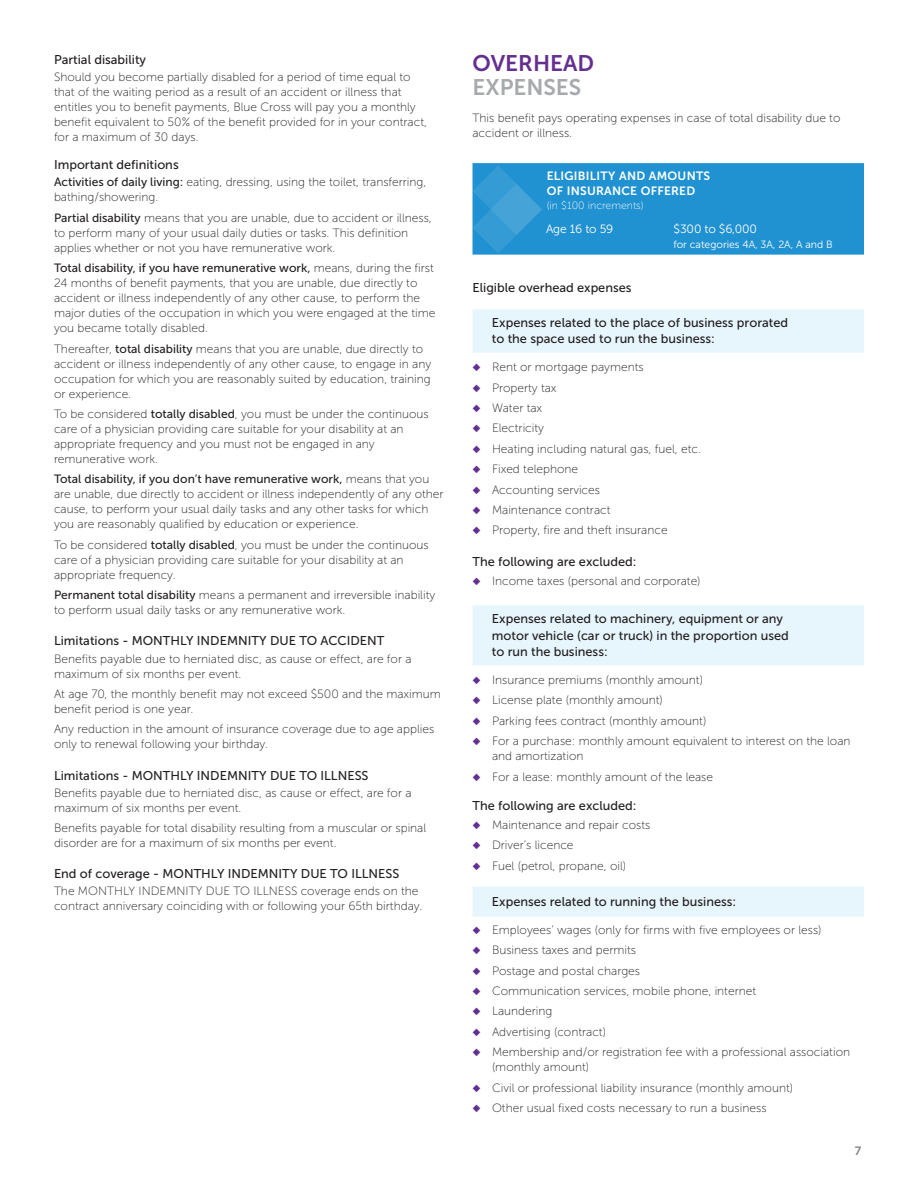
<style>
.page{position:relative;width:918px;height:1188px;background:#fff}
.page>*{position:absolute;margin:0;border:0;box-sizing:border-box;transform-origin:0 0}
.t1{font:22.5px "Museo Sans 700";color:#632f90}
.t2{font:22.5px "Museo Sans 700";color:#a7aaac}
.t3{font:12.75px/16.5px "Museo Sans 500";color:#231f20}
.t4{font:12px/15px "Museo Sans 100";color:#231f20}
.t5{font:12px "Museo Sans 500";color:#231f20}
.t6{font:12px/15px "Museo Sans 700";letter-spacing:.02em;color:#fff}
.t7{font:12px "Museo Sans 300";letter-spacing:-.01em;color:#fff}
.t8{font:12px "Museo Sans 700";color:#808285}
.t9{font:10.5px "Museo Sans 300";color:#fff}
.t10{font:10.5px "Museo Sans 100";color:#fff}
.s1{font-family:"Museo Sans 500"}
.s2{font-family:"Museo Sans 100"}
.s3{color:#632f90}
</style>
<div class="page">
<div style="left:472px;top:309px;width:392px;height:44px;background:#e6f6fc"></div>
<div style="left:472px;top:605px;width:392px;height:60px;background:#e6f6fc"></div>
<div style="left:472px;top:887px;width:392px;height:30px;background:#e6f6fc"></div>
<svg style="left:472px;top:163px;width:392px;height:92px;background:#2493d1"></svg>
<p class="t3" style="left:54px;top:51px;width:94px">Partial disability</p>
<p class="t4" style="left:54px;top:69px;width:375px">Should you become partially disabled for a period of time equal to that of the waiting period as a result of an accident or illness that entitles you to benefit payments, Blue Cross will pay you a monthly benefit equivalent to 50% of the benefit provided for in your contract, for a maximum of 30 days.</p>
<p class="t3" style="left:54px;top:157px;width:126px">Important definitions</p>
<p class="t4" style="left:54px;top:175px;width:374px"><span class="s1">Activities of daily living:</span> eating, dressing, using the toilet, transferring, bathing/showering.</p>
<p class="t4" style="left:54px;top:210px;width:379px"><span class="s1">Partial disability</span> means that you are unable, due to accident or illness, to perform many of your usual daily duties or tasks. This definition applies whether or not you have remunerative work.</p>
<p class="t5" style="left:54px;top:261px;width:381px">Total disability, if you have remunerative work, <span class="s2">means, during the first</span></p>
<p class="t4" style="left:54px;top:276px;width:383px">24 months of benefit payments, that you are unable, due directly to accident or illness independently of any other cause, to perform the major duties of the occupation in which you were engaged at the time you became totally disabled.</p>
<p class="t4" style="left:54px;top:341px;width:379px">Thereafter, <span class="s1">total disability</span> means that you are unable, due directly to accident or illness independently of any other cause, to engage in any occupation for which you are reasonably suited by education, training or experience.</p>
<p class="t4" style="left:54px;top:406px;width:376px">To be considered <span class="s1">totally disabled</span>, you must be under the continuous care of a physician providing care suitable for your disability at an appropriate frequency and you must not be engaged in any remunerative work.</p>
<p class="t5" style="left:54px;top:473px;width:377px">Total disability, if you don’t have remunerative work, <span class="s2">means that you</span></p>
<p class="t4" style="left:54px;top:487px;width:391px">are unable, due directly to accident or illness independently of any other cause, to perform your usual daily tasks and any other tasks for which you are reasonably qualified by education or experience.</p>
<p class="t4" style="left:54px;top:537px;width:376px">To be considered <span class="s1">totally disabled</span>, you must be under the continuous care of a physician providing care suitable for your disability at an appropriate frequency.</p>
<p class="t4" style="left:54px;top:588px;width:383px"><span class="s1">Permanent total disability</span> means a permanent and irreversible inability to perform usual daily tasks or any remunerative work.</p>
<p class="t3" style="left:54px;top:633px;width:332px">Limitations - MONTHLY INDEMNITY DUE TO ACCIDENT</p>
<p class="t4" style="left:54px;top:651px;width:359px">Benefits payable due to herniated disc, as cause or effect, are for a maximum of six months per event.</p>
<p class="t4" style="left:54px;top:686px;width:388px">At age 70, the monthly benefit may not exceed $500 and the maximum benefit period is one year.</p>
<p class="t4" style="left:54px;top:722px;width:382px">Any reduction in the amount of insurance coverage due to age applies only to renewal following your birthday.</p>
<p class="t3" style="left:54px;top:767px;width:316px">Limitations - MONTHLY INDEMNITY DUE TO ILLNESS</p>
<p class="t4" style="left:54px;top:785px;width:359px">Benefits payable due to herniated disc, as cause or effect, are for a maximum of six months per event.</p>
<p class="t4" style="left:54px;top:821px;width:374px">Benefits payable for total disability resulting from a muscular or spinal disorder are for a maximum of six months per event.</p>
<p class="t3" style="left:54px;top:866px;width:347px">End of coverage - MONTHLY INDEMNITY DUE TO ILLNESS</p>
<p class="t4" style="left:54px;top:884px;width:370px">The MONTHLY INDEMNITY DUE TO ILLNESS coverage ends on the contract anniversary coinciding with or following your 65th birthday.</p>
<h1 class="t1" style="left:472px;top:51px;width:123px">OVERHEAD</h1>
<h1 class="t2" style="left:472px;top:75px;width:110px">EXPENSES</h1>
<p class="t4" style="left:472px;top:111px;width:370px">This benefit pays operating expenses in case of total disability due to accident or illness.</p>
<p class="t6" style="left:547px;top:169px;width:165px">ELIGIBILITY AND AMOUNTS<br>OF INSURANCE OFFERED</p>
<p class="t10" style="left:547px;top:200px;width:99px">(in $100 increments)</p>
<p class="t7" style="left:546px;top:222px;width:69px">Age 16 to 59</p>
<p class="t7" style="left:673px;top:222px;width:85px">$300 to $6,000</p>
<p class="t9" style="left:673px;top:239px;width:161px">for categories 4A, 3A, 2A, A and B</p>
<p class="t3" style="left:472px;top:279px;width:161px">Eligible overhead expenses</p>
<p class="t3" style="left:492px;top:314px;width:298px">Expenses related to the place of business prorated to the space used to run the business:</p>
<p class="t4" style="left:473px;top:360px;width:173px"><span class="s3">◆</span> Rent or mortgage payments</p>
<p class="t4" style="left:473px;top:380px;width:86px"><span class="s3">◆</span> Property tax</p>
<p class="t4" style="left:473px;top:401px;width:71px"><span class="s3">◆</span> Water tax</p>
<p class="t4" style="left:473px;top:421px;width:73px"><span class="s3">◆</span> Electricity</p>
<p class="t4" style="left:473px;top:441px;width:230px"><span class="s3">◆</span> Heating including natural gas, fuel, etc.</p>
<p class="t4" style="left:473px;top:462px;width:107px"><span class="s3">◆</span> Fixed telephone</p>
<p class="t4" style="left:473px;top:482px;width:129px"><span class="s3">◆</span> Accounting services</p>
<p class="t4" style="left:473px;top:503px;width:140px"><span class="s3">◆</span> Maintenance contract</p>
<p class="t4" style="left:473px;top:523px;width:197px"><span class="s3">◆</span> Property, fire and theft insurance</p>
<p class="t3" style="left:472px;top:553px;width:166px">The following are excluded:</p>
<p class="t4" style="left:473px;top:574px;width:230px"><span class="s3">◆</span> Income taxes (personal and corporate)</p>
<p class="t3" style="left:492px;top:611px;width:298px">Expenses related to machinery, equipment or any motor vehicle (car or truck) in the proportion used to run the business:</p>
<p class="t4" style="left:473px;top:673px;width:232px"><span class="s3">◆</span> Insurance premiums (monthly amount)</p>
<p class="t4" style="left:473px;top:693px;width:192px"><span class="s3">◆</span> License plate (monthly amount)</p>
<p class="t4" style="left:473px;top:713px;width:235px"><span class="s3">◆</span> Parking fees contract (monthly amount)</p>
<p class="t4" style="left:492px;top:734px;width:360px;text-indent:-19px"><span class="s3">◆</span> For a purchase: monthly amount equivalent to interest on the loan and amortization</p>
<p class="t4" style="left:473px;top:769px;width:242px"><span class="s3">◆</span> For a lease: monthly amount of the lease</p>
<p class="t3" style="left:472px;top:797px;width:166px">The following are excluded:</p>
<p class="t4" style="left:473px;top:818px;width:180px"><span class="s3">◆</span> Maintenance and repair costs</p>
<p class="t4" style="left:473px;top:838px;width:103px"><span class="s3">◆</span> Driver’s licence</p>
<p class="t4" style="left:473px;top:858px;width:155px"><span class="s3">◆</span> Fuel (petrol, propane, oil)</p>
<p class="t3" style="left:492px;top:893px;width:246px">Expenses related to running the business:</p>
<p class="t4" style="left:473px;top:922px;width:351px"><span class="s3">◆</span> Employees’ wages (only for firms with five employees or less)</p>
<p class="t4" style="left:473px;top:943px;width:165px"><span class="s3">◆</span> Business taxes and permits</p>
<p class="t4" style="left:473px;top:963px;width:169px"><span class="s3">◆</span> Postage and postal charges</p>
<p class="t4" style="left:473px;top:983px;width:285px"><span class="s3">◆</span> Communication services, mobile phone, internet</p>
<p class="t4" style="left:473px;top:1004px;width:81px"><span class="s3">◆</span> Laundering</p>
<p class="t4" style="left:473px;top:1024px;width:135px"><span class="s3">◆</span> Advertising (contract)</p>
<p class="t4" style="left:492px;top:1045px;width:360px;text-indent:-19px"><span class="s3">◆</span> Membership and/or registration fee with a professional association (monthly amount)</p>
<p class="t4" style="left:473px;top:1080px;width:322px"><span class="s3">◆</span> Civil or professional liability insurance (monthly amount)</p>
<p class="t4" style="left:473px;top:1100px;width:296px"><span class="s3">◆</span> Other usual fixed costs necessary to run a business</p>
<p class="t8" style="left:855px;top:1144px;width:8px">7</p>
</div>
